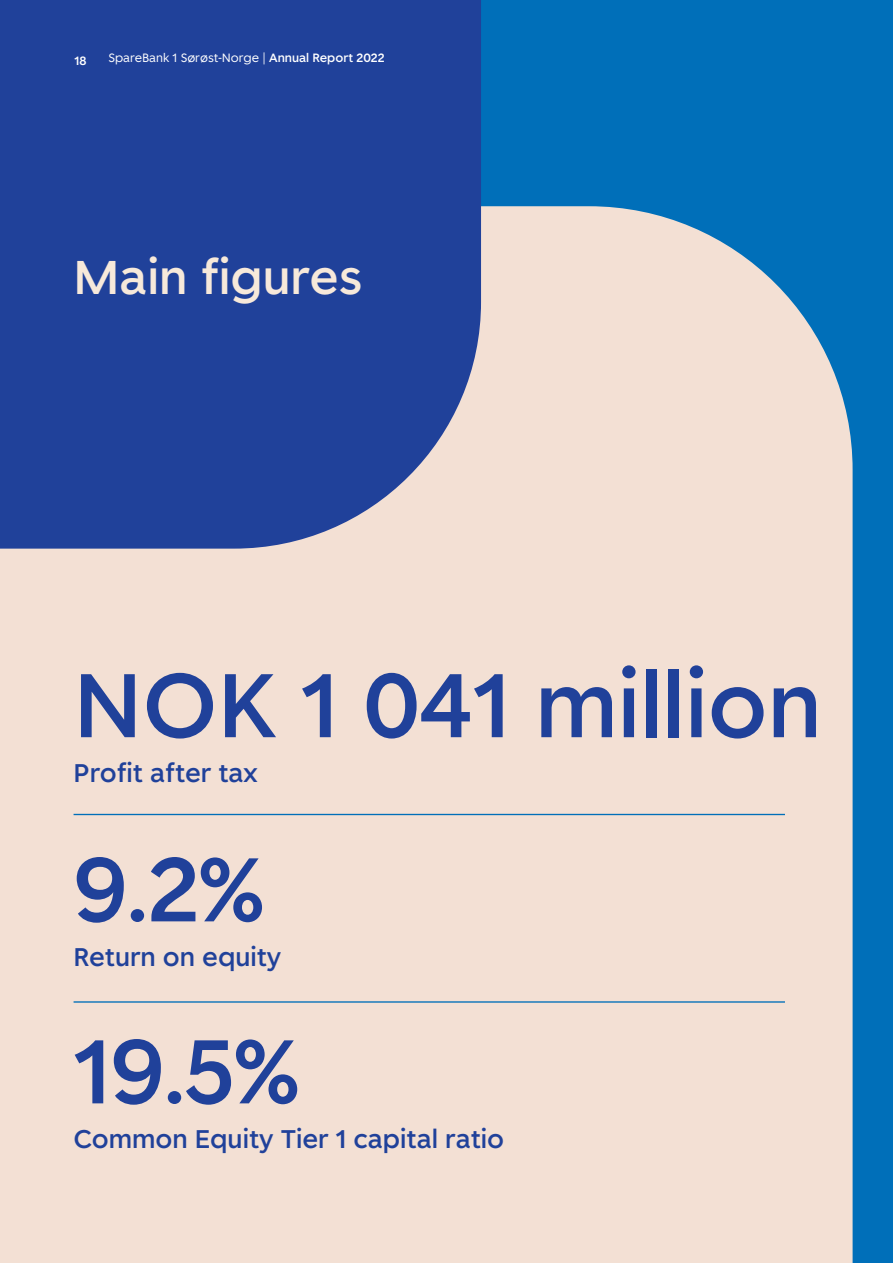
<style>
.page{position:relative;width:893px;height:1263px;background:#006fb9}
.page>*{position:absolute;margin:0;border:0;box-sizing:border-box;transform-origin:0 0}
.t1{font:500 90px/183px "Spare Bank 1";color:#20419a}
.t2{font:500 47.25px "Spare Bank 1";color:#f7e9da}
.t3{font:500 25.5px "Spare Bank 1";color:#20419a}
.t4{font:12px "Spare Bank 1";color:#fff}
.t5{font:500 12px "Spare Bank 1";color:#fff}
.s1{font-weight:500}
</style>
<div class="page">
<div style="left:0;top:206px;width:853px;height:1057px;background:#f3e0d4"></div>
<div style="left:0;top:0;width:481px;height:549px;background:#20419a"></div>
<hr style="left:74px;top:1001px;width:711px;height:2px;background:#006fb9">
<hr style="left:74px;top:814px;width:711px;height:1px;background:#006fb9">
<p class="t5" style="left:74px;top:52px;width:13px">18</p>
<p class="t4" style="left:108px;top:50px;width:278px">SpareBank 1 Sørøst-Norge | <span class="s1">Annual Report 2022</span></p>
<h2 class="t2" style="left:74px;top:246px;width:290px">Main figures</h2>
<h1 class="t1" style="left:74px;top:611px;width:749px">NOK 1 041 million<br>9.2%<br>19.5%</h1>
<p class="t3" style="left:74px;top:756px;width:186px">Profit after tax</p>
<p class="t3" style="left:74px;top:940px;width:209px">Return on equity</p>
<p class="t3" style="left:74px;top:1122px;width:432px">Common Equity Tier 1 capital ratio</p>
</div>
